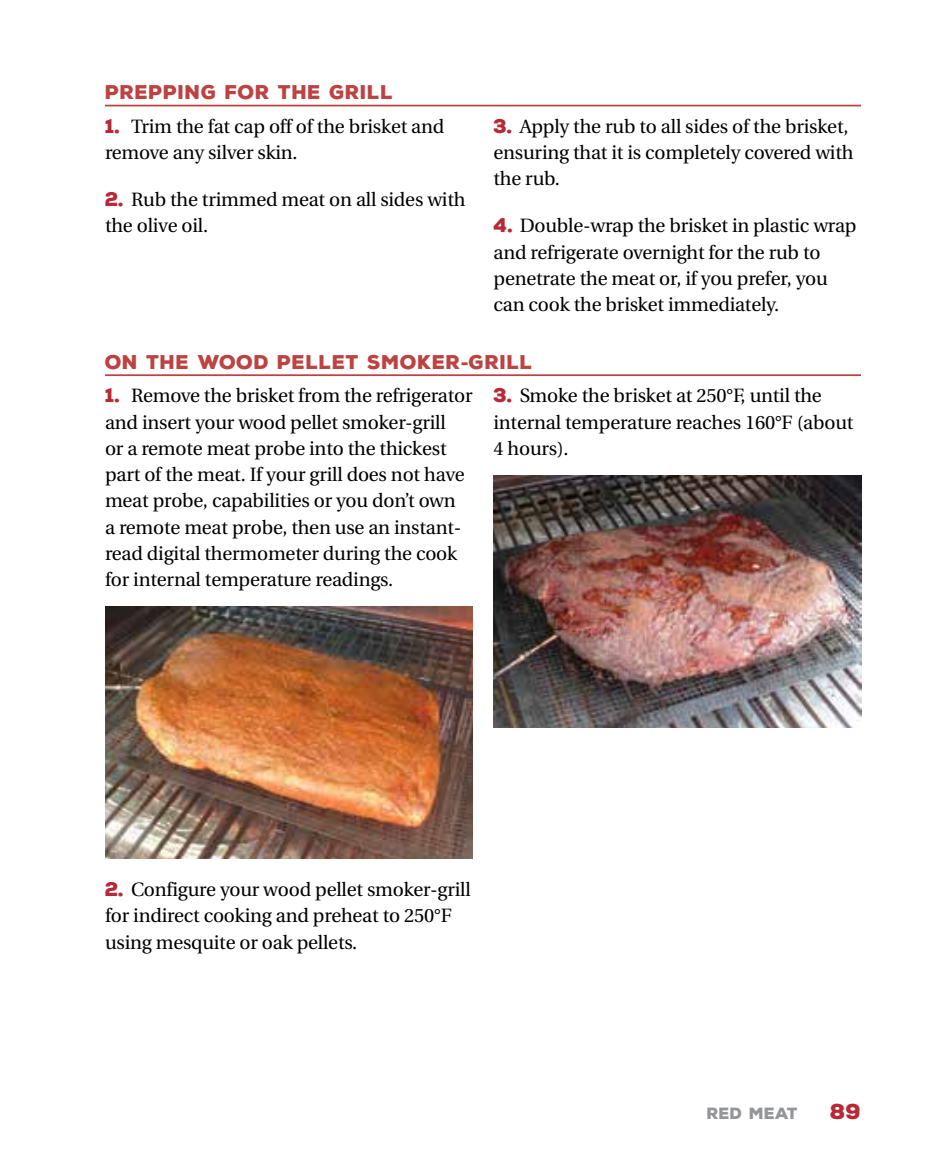
<style>
.page{position:relative;width:945px;height:1166px;background:#fff}
.page>*{position:absolute;margin:0;border:0;box-sizing:border-box;transform-origin:0 0}
.t1{font:900 21px "Nexa Rust Sans";color:#b82937}
.t2{font:19.25px/26.2px "Utopia";letter-spacing:-.01em;color:#000}
.t3{font:900 19.25px "Nexa Rust Sans";letter-spacing:.02em;color:#bd4242}
.t4{font:900 15.75px "Nexa Rust Sans";letter-spacing:.01em;color:#939598}
.s1{font-family:"Nexa Rust Sans";font-weight:900;color:#b82937}
.s2{font-family:"Helvetica Neue LTW1 G";font-weight:800}
</style>
<div class="page">
<hr style="left:105px;top:105px;width:756px;height:1px;background:#bd4242">
<hr style="left:105px;top:374px;width:756px;height:2px;background:#bd4242">
<img style="left:105px;top:606px;width:367px;height:252px">
<img style="left:494px;top:475px;width:367px;height:252px">
<p class="t3" style="left:105px;top:79px;width:290px">PREPPING FOR THE GRILL</p>
<p class="t2" style="left:105px;top:113px;width:341px"><span class="s1">1.</span> Trim the fat cap off of the brisket and remove any silver skin.</p>
<p class="t2" style="left:105px;top:187px;width:362px"><span class="s1">2.</span> Rub the trimmed meat on all sides with the olive oil.</p>
<p class="t2" style="left:494px;top:113px;width:361px"><span class="s1">3.</span> Apply the rub to all sides of the brisket, ensuring that it is completely covered with the rub.</p>
<p class="t2" style="left:494px;top:213px;width:365px"><span class="s1">4.</span> Double-wrap the brisket in plastic wrap and refrigerate overnight for the rub to penetrate the meat or, if you prefer, you can cook the brisket immediately.</p>
<p class="t3" style="left:105px;top:349px;width:429px">ON THE WOOD PELLET SMOKER<span class="s2">-</span>GRILL</p>
<p class="t2" style="left:105px;top:383px;width:369px"><span class="s1">1.</span> Remove the brisket from the refrigerator and insert your wood pellet smoker-grill<br>or a remote meat probe into the thickest part of the meat. If your grill does not have meat probe, capabilities or you don’t own<br>a remote meat probe, then use an instant&shy;read digital thermometer during the cook for internal temperature readings.</p>
<p class="t2" style="left:494px;top:383px;width:362px"><span class="s1">3.</span> Smoke the brisket at 250°F, until the internal temperature reaches 160°F (about<br>4 hours).</p>
<p class="t2" style="left:105px;top:876px;width:367px"><span class="s1">2.</span> Configure your wood pellet smoker-grill for indirect cooking and preheat to 250°F using mesquite or oak pellets.</p>
<p class="t4" style="left:707px;top:1102px;width:93px">RED MEAT</p>
<p class="t1" style="left:830px;top:1096px;width:32px">89</p>
</div>
